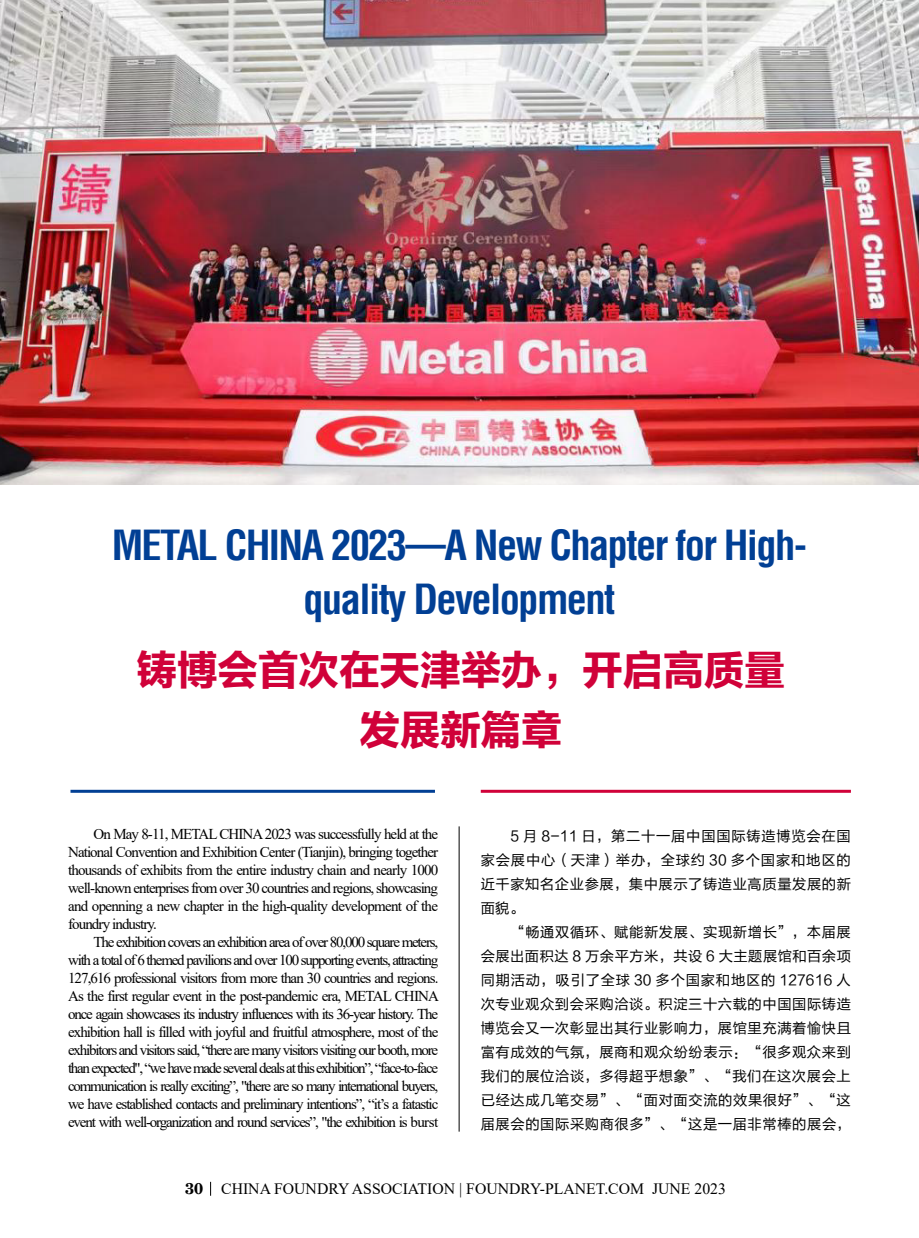
<style>
.page{position:relative;width:919px;height:1238px;background:#fff}
.page>*{position:absolute;margin:0;border:0;box-sizing:border-box;transform-origin:0 0}
.t1{font:700 condensed 40.5px/54px "Helvetica LT";letter-spacing:-.04em;color:#013f94;text-align:center}
.t2{font:40.5px/60px "FZLTDHK GBK1 0";color:#d00139;text-align:center}
.t3{font:15.75px "Times New Roman";color:#000}
.t4{font:15px/18px "Times New Roman";letter-spacing:-.06em;color:#000;text-align:justify}
.t5{font:14.25px/24px "FZLTHJW GB1 0";letter-spacing:.045em;color:#000;text-align:justify}
.s1{font-family:"New Century Schlbk";font-weight:700}
</style>
<div class="page">
<svg style="left:210px;top:1181px;width:1px;height:14px"></svg>
<hr style="left:458px;top:826px;width:1px;height:305px;background:#000">
<hr style="left:70px;top:789px;width:365px;height:3px;background:#013f94">
<hr style="left:480px;top:789px;width:370px;height:3px;background:#d00139">
<img style="left:0;top:0;width:918px;height:485px">
<h1 class="t1" style="left:112px;top:517px;width:697px">METAL CHINA 2023—A New Chapter for High&shy;quality Development</h1>
<h1 class="t2" style="left:136px;top:641px;width:649px">铸博会首次在天津举办，开启高质量发展新篇章</h1>
<p class="t4" style="left:68px;top:824px;width:372px;text-indent:26px">On May 8-11, METAL CHINA 2023 was successfully held at the National Convention and Exhibition Center (Tianjin), bringing together thousands of exhibits from the entire industry chain and nearly 1000 well-known enterprises from over 30 countries and regions, showcasing and openning a new chapter in the high-quality development of the foundry industry.</p>
<p class="t4" style="left:68px;top:932px;width:372px;text-indent:26px">The exhibition covers an exhibition area of over 80,000 square meters, with a total of 6 themed pavilions and over 100 supporting events, attracting 127,616 professional visitors from more than 30 countries and regions.<br>As the first regular event in the post-pandemic era, METAL CHINA once again showcases its industry influences with its 36-year history. The exhibition hall is filled with joyful and fruitful atmosphere, most of the exhibitors and visitors said, “there are many visitors visiting our booth, more than expected", “we have made several deals at this exhibition”, “face-to-face communication is really exciting”, "there are so many international buyers, we have established contacts and preliminary intentions”, “it’s a fatastic event with well-organization and round services”, "the exhibition is burst</p>
<p class="t5" style="left:480px;top:824px;width:371px;text-indent:30px">5 月 8-11 日，第二十一届中国国际铸造博览会在国家会展中心（天津）举办，全球约 30 多个国家和地区的近千家知名企业参展，集中展示了铸造业高质量发展的新面貌。</p>
<p class="t5" style="left:480px;top:920px;width:371px;text-indent:30px">“畅通双循环、赋能新发展、实现新增长”，本届展会展出面积达 8 万余平方米，共设 6 大主题展馆和百余项同期活动，吸引了全球 30 多个国家和地区的 127616 人次专业观众到会采购洽谈。积淀三十六载的中国国际铸造博览会又一次彰显出其行业影响力，展馆里充满着愉快且富有成效的气氛，展商和观众纷纷表示：“很多观众来到我们的展位洽谈，多得超乎想象”、“我们在这次展会上已经达成几笔交易”、“面对面交流的效果很好”、“这届展会的国际采购商很多”、“这是一届非常棒的展会，</p>
<p class="t3" style="left:185px;top:1177px;width:542px"><span class="s1">30</span> CHINA FOUNDRY ASSOCIATION | FOUNDRY-PLANET.COM JUNE 2023</p>
</div>
